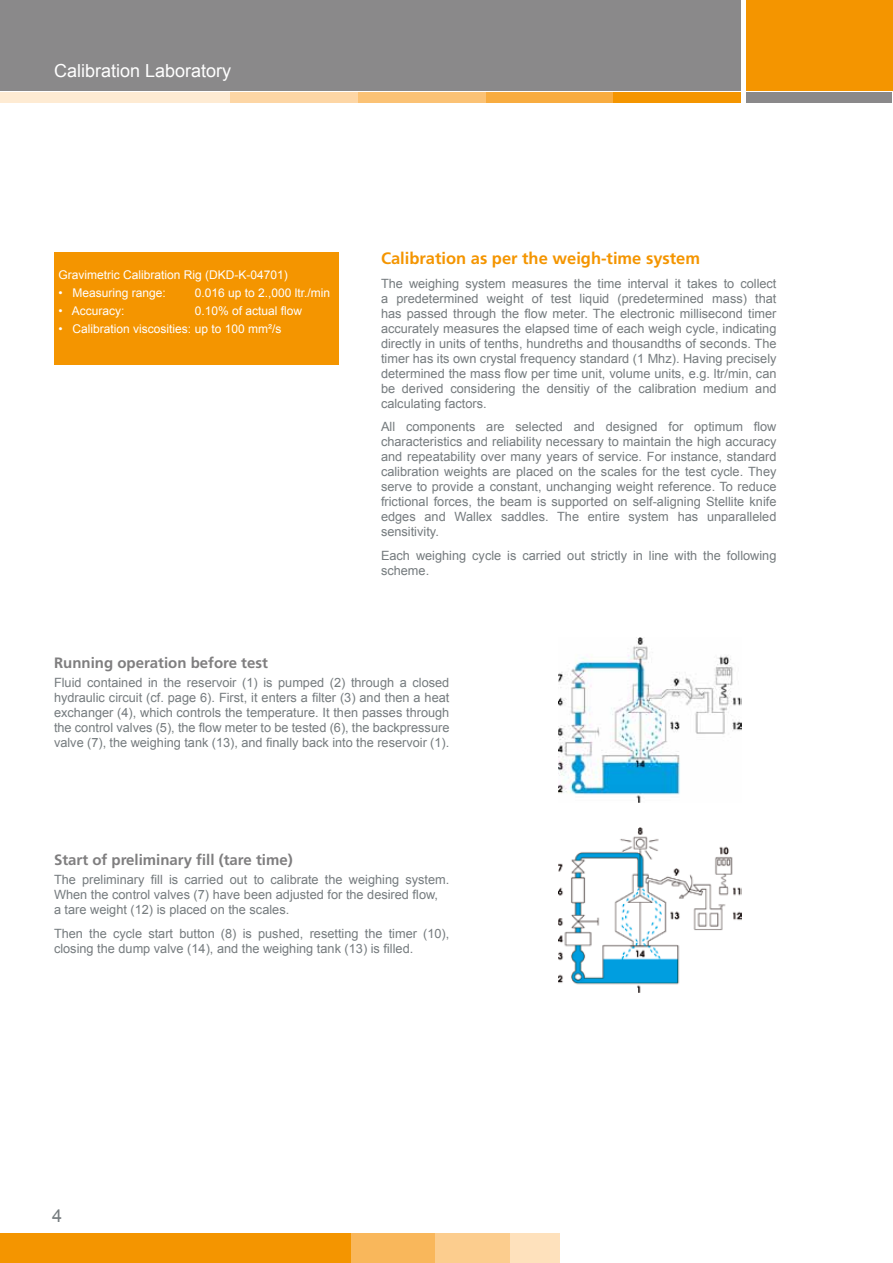
<style>
.page{position:relative;width:893px;height:1263px;background:#fff}
.page>*{position:absolute;margin:0;border:0;box-sizing:border-box;transform-origin:0 0}
.t1{font:18px "Arial";color:#fff}
.t2{font:18px "Arial";color:#757b7e}
.t3{font:700 16.5px "Frutiger";color:#f49500}
.t4{font:700 15px "Frutiger";color:#7f7e7f}
.t5{font:12.75px/15px "Arial";color:#757b7e;text-align:justify}
.t6{font:12px "Arial";color:#fff}
</style>
<div class="page">
<div style="left:0;top:1233px;width:559px;height:30px;background:#fee1bc"></div>
<div style="left:0;top:1233px;width:509px;height:30px;background:#fccd8e"></div>
<div style="left:0;top:1233px;width:435px;height:30px;background:#f9b75b"></div>
<div style="left:0;top:1233px;width:351px;height:30px;background:#f49500"></div>
<div style="left:54px;top:252px;width:284px;height:113px;background:#f49500"></div>
<div style="left:0;top:0;width:741px;height:90px;background:#8a898a"></div>
<div style="left:0;top:92px;width:741px;height:11px;background:#feebd3"></div>
<div style="left:231px;top:92px;width:127px;height:11px;background:#fdd6a5"></div>
<div style="left:358px;top:92px;width:128px;height:11px;background:#fbc275"></div>
<div style="left:486px;top:92px;width:127px;height:11px;background:#f8ac40"></div>
<div style="left:613px;top:92px;width:128px;height:11px;background:#f49500"></div>
<div style="left:746px;top:0;width:147px;height:90px;background:#f49500"></div>
<div style="left:746px;top:92px;width:146px;height:11px;background:#8a898a"></div>
<img style="left:558px;top:638px;width:183px;height:165px">
<img style="left:558px;top:827px;width:183px;height:165px">
<h1 class="t1" style="left:54px;top:59px;width:179px">Calibration Laboratory</h1>
<p class="t6" style="left:58px;top:266px;width:231px">Gravimetric Calibration Rig (DKD-K-04701)</p>
<p class="t6" style="left:58px;top:284px;width:109px">• Measuring range:</p>
<p class="t6" style="left:195px;top:284px;width:137px">0.016 up to 2.,000 ltr./min</p>
<p class="t6" style="left:58px;top:302px;width:68px">• Accuracy:</p>
<p class="t6" style="left:195px;top:302px;width:109px">0.10% of actual flow</p>
<p class="t6" style="left:58px;top:320px;width:225px">• Calibration viscosities: up to 100 mm²/s</p>
<p class="t3" style="left:381px;top:249px;width:321px">Calibration as per the weigh-time system</p>
<p class="t5" style="left:381px;top:276px;width:397px">The weighing system measures the time interval it takes to collect a predetermined weight of test liquid (predetermined mass) that has passed through the flow meter. The electronic millisecond timer accurately measures the elapsed time of each weigh cycle, indicating directly in units of tenths, hundreths and thousandths of seconds. The timer has its own crystal frequency standard (1 Mhz). Having precisely determined the mass flow per time unit, volume units, e.g. ltr/min, can be derived considering the densitiy of the calibration medium and calculating factors.</p>
<p class="t5" style="left:381px;top:419px;width:397px">All components are selected and designed for optimum flow characteristics and reliability necessary to maintain the high accuracy and repeatability over many years of service. For instance, standard calibration weights are placed on the scales for the test cycle. They serve to provide a constant, unchanging weight reference. To reduce frictional forces, the beam is supported on self-aligning Stellite knife edges and Wallex saddles. The entire system has unparalleled sensitivity.</p>
<p class="t5" style="left:381px;top:548px;width:397px">Each weighing cycle is carried out strictly in line with the following scheme.</p>
<p class="t4" style="left:54px;top:654px;width:215px">Running operation before test</p>
<p class="t5" style="left:54px;top:675px;width:397px">Fluid contained in the reservoir (1) is pumped (2) through a closed hydraulic circuit (cf. page 6). First, it enters a filter (3) and then a heat exchanger (4), which controls the temperature. It then passes through the control valves (5), the flow meter to be tested (6), the backpressure valve (7), the weighing tank (13), and finally back into the reservoir (1).</p>
<p class="t4" style="left:54px;top:851px;width:240px">Start of preliminary fill (tare time)</p>
<p class="t5" style="left:54px;top:872px;width:397px;text-align:left">The preliminary fill is carried out to calibrate the weighing system.<br>When the control valves (7) have been adjusted for the desired flow,<br>a tare weight (12) is placed on the scales.</p>
<p class="t5" style="left:54px;top:926px;width:397px">Then the cycle start button (8) is pushed, resetting the timer (10), closing the dump valve (14), and the weighing tank (13) is filled.</p>
<h1 class="t2" style="left:52px;top:1204px;width:12px">4</h1>
</div>
